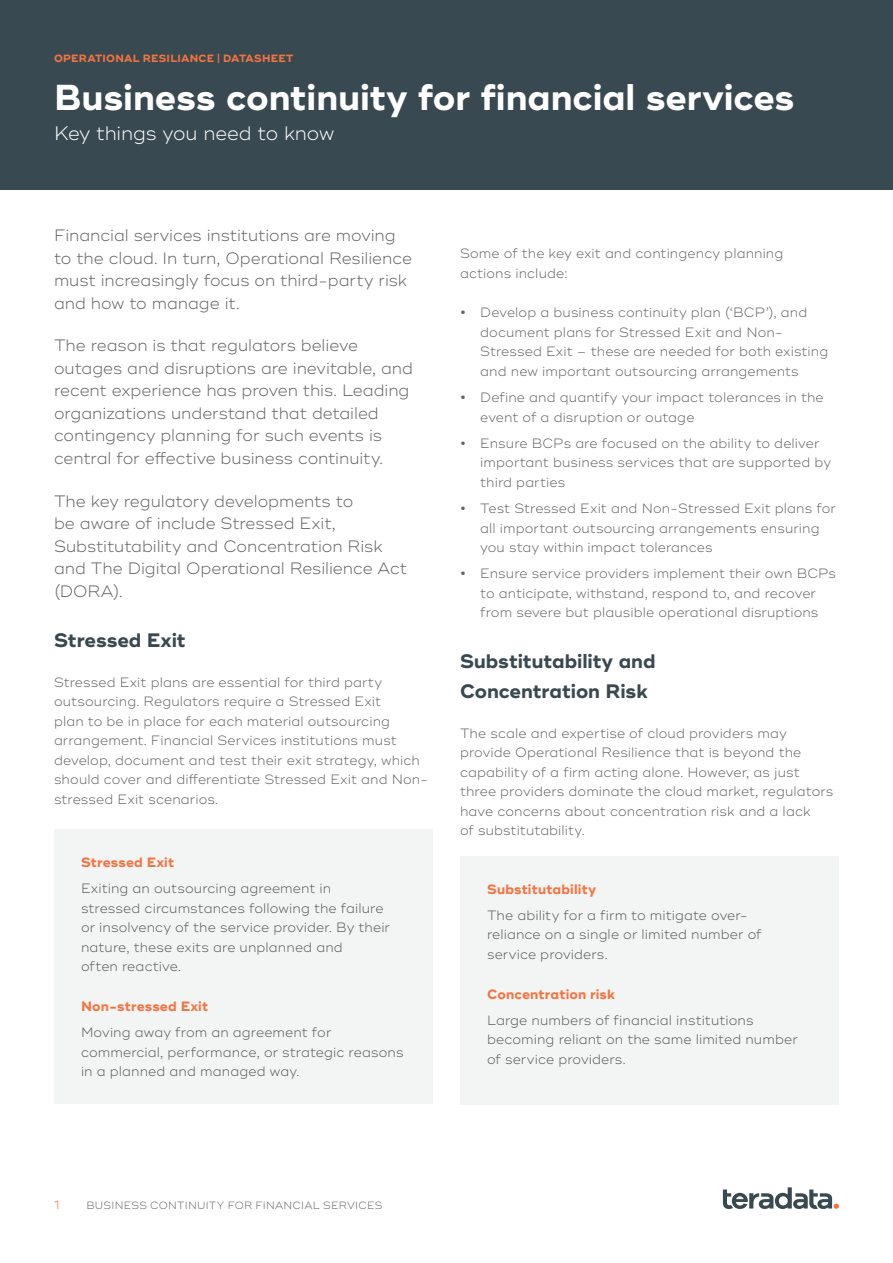
<style>
.page{position:relative;width:893px;height:1263px;background:#fff}
.page>*{position:absolute;margin:0;border:0;box-sizing:border-box;transform-origin:0 0}
.t1{font:700 36px "Ridley Grotesk";color:#fff}
.t2{font:700 19.5px/30px "Ridley Grotesk";letter-spacing:-.005em;color:#394951}
.t3{font:300 19.5px "Ridley Grotesk";letter-spacing:-.015em;color:#fff}
.t4{font:300 16.5px/22.5px "Ridley Grotesk";letter-spacing:-.005em;color:#636466}
.t5{font:300 13.5px/19.5px "Ridley Grotesk";letter-spacing:.005em;color:#636466}
.t6{font:300 13.5px/19.5px "Ridley Grotesk";letter-spacing:.005em;color:#58595b}
.t7{font:700 13.5px "Ridley Grotesk";letter-spacing:.01em;color:#f47440}
.t8{font:300 12px "Ridley Grotesk";color:#f47440}
.t9{font:300 10.5px "Ridley Grotesk";letter-spacing:.02em;color:#636466}
.t10{font:700 10.5px "Ridley Grotesk";letter-spacing:.025em;color:#f47440}
.s1{font-weight:700}
</style>
<div class="page">
<svg style="left:723px;top:1187px;width:116px;height:22px"></svg>
<div style="left:0;top:0;width:893px;height:190px;background:#394951"></div>
<div style="left:54px;top:829px;width:379px;height:274px;background:#f3f4f4"></div>
<div style="left:460px;top:856px;width:379px;height:248px;background:#f3f4f4"></div>
<p class="t10" style="left:54px;top:52px;width:241px">OPERATIONAL RESILIANCE | DATASHEET</p>
<h1 class="t1" style="left:54px;top:76px;width:742px">Business continuity for financial services</h1>
<h2 class="t3" style="left:54px;top:122px;width:282px">Key things you need to know</h2>
<p class="t4" style="left:54px;top:224px;width:359px">Financial services institutions are moving to the cloud. In turn, Operational Resilience must increasingly focus on third-party risk and how to manage it.</p>
<p class="t4" style="left:54px;top:335px;width:360px">The reason is that regulators believe outages and disruptions are inevitable, and recent experience has proven this. Leading organizations understand that detailed contingency planning for such events is central for effective business continuity.</p>
<p class="t4" style="left:54px;top:490px;width:355px">The key regulatory developments to<br>be aware of include Stressed Exit,<br>Substitutability and Concentration Risk and The Digital Operational Resilience Act (DORA).</p>
<h2 class="t2" style="left:54px;top:626px;width:133px">Stressed Exit</h2>
<p class="t5" style="left:54px;top:672px;width:376px">Stressed Exit plans are essential for third party outsourcing. Regulators require a Stressed Exit<br>plan to be in place for each material outsourcing arrangement. Financial Services institutions must develop, document and test their exit strategy, which should cover and differentiate Stressed Exit and Non&shy;stressed Exit scenarios.</p>
<p class="t7" style="left:81px;top:854px;width:95px">Stressed Exit</p>
<p class="t6" style="left:81px;top:879px;width:311px">Exiting an outsourcing agreement in stressed circumstances following the failure or insolvency of the service provider. By their nature, these exits are unplanned and<br>often reactive.</p>
<p class="t7" style="left:81px;top:998px;width:129px">Non-stressed Exit</p>
<p class="t6" style="left:81px;top:1023px;width:324px">Moving away from an agreement for commercial, performance, or strategic reasons in a planned and managed way.</p>
<p class="t5" style="left:460px;top:244px;width:325px">Some of the key exit and contingency planning actions include:</p>
<p class="t5" style="left:480px;top:303px;width:350px;text-indent:-20px"><span class="s1">•</span> Develop a business continuity plan (‘BCP’), and document plans for Stressed Exit and Non-Stressed Exit – these are needed for both existing and new important outsourcing arrangements</p>
<p class="t5" style="left:480px;top:388px;width:345px;text-indent:-20px"><span class="s1">•</span> Define and quantify your impact tolerances in the event of a disruption or outage</p>
<p class="t5" style="left:480px;top:434px;width:352px;text-indent:-20px"><span class="s1">•</span> Ensure BCPs are focused on the ability to deliver important business services that are supported by third parties</p>
<p class="t5" style="left:480px;top:499px;width:357px;text-indent:-20px"><span class="s1">•</span> Test Stressed Exit and Non-Stressed Exit plans for all important outsourcing arrangements ensuring you stay within impact tolerances</p>
<p class="t5" style="left:460px;top:564px;width:378px;text-align:center"><span class="s1">•</span> Ensure service providers implement their own BCPs to anticipate, withstand, respond to, and recover<br>from severe but plausible operational disruptions</p>
<h2 class="t2" style="left:460px;top:646px;width:197px">Substitutability and<br>Concentration Risk</h2>
<p class="t5" style="left:460px;top:723px;width:375px">The scale and expertise of cloud providers may provide Operational Resilience that is beyond the capability of a firm acting alone. However, as just three providers dominate the cloud market, regulators have concerns about concentration risk and a lack<br>of substitutability.</p>
<p class="t7" style="left:487px;top:881px;width:111px">Substitutability</p>
<p class="t6" style="left:487px;top:906px;width:276px">The ability for a firm to mitigate over&shy;reliance on a single or limited number of service providers.</p>
<p class="t7" style="left:487px;top:986px;width:130px">Concentration risk</p>
<p class="t6" style="left:487px;top:1011px;width:312px">Large numbers of financial institutions becoming reliant on the same limited number of service providers.</p>
<p class="t8" style="left:54px;top:1197px;width:7px">1</p>
<p class="t9" style="left:87px;top:1199px;width:297px">BUSINESS CONTINUITY FOR FINANCIAL SERVICES</p>
</div>
